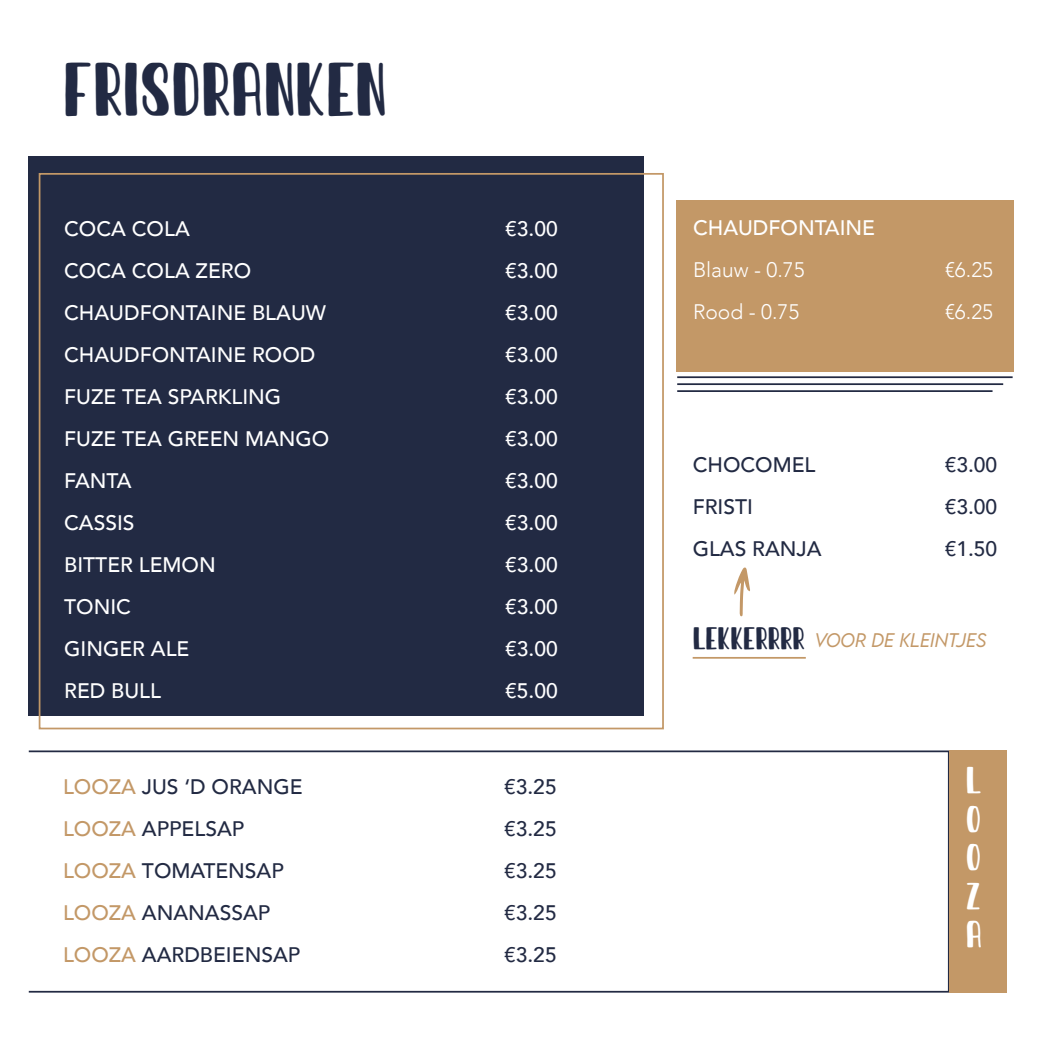
<style>
.page{position:relative;width:1042px;height:1042px;background:#fff}
.page>*{position:absolute;margin:0;border:0;box-sizing:border-box;transform-origin:0 0}
.t1{font:42px "Sunday Best";color:#222a43}
.t2{font:500 21px "Avenir";color:#fff}
.t3{font:500 21px "Avenir";color:#222a43}
.t4{font:300 21px "Avenir";color:#fff}
.t5{font:21px/38.5px "Sunday Best";color:#fff;text-align:justify}
.t6{font:italic 300 17.5px "LEMONMILK";color:#c39867}
.s1{color:#c39867}
</style>
<div class="page">
<div style="left:29px;top:156px;width:615px;height:559px;background:#222a43"></div>
<svg style="left:38px;top:173px;width:626px;height:557px"></svg>
<div style="left:676px;top:200px;width:338px;height:171px;background:#c39867"></div>
<hr style="left:677px;top:376px;width:335px;height:2px;background:#222a43">
<hr style="left:677px;top:383px;width:326px;height:2px;background:#222a43">
<hr style="left:677px;top:390px;width:315px;height:2px;background:#222a43">
<div style="left:28px;top:750px;width:921px;height:242px;border:2px solid #222a43"></div>
<div style="left:949px;top:750px;width:58px;height:242px;background:#c39867"></div>
<svg style="left:734px;top:567px;width:16px;height:49px"></svg>
<hr style="left:693px;top:657px;width:113px;height:2px;background:#c39867">
<h1 class="t1" style="left:63px;top:64px;width:325px">FRISDRANKEN</h1>
<p class="t2" style="left:64px;top:211px;width:127px">COCA COLA</p>
<p class="t2" style="left:505px;top:211px;width:54px">€3.00</p>
<p class="t2" style="left:64px;top:253px;width:189px">COCA COLA ZERO</p>
<p class="t2" style="left:505px;top:253px;width:54px">€3.00</p>
<p class="t2" style="left:64px;top:295px;width:263px">CHAUDFONTAINE BLAUW</p>
<p class="t2" style="left:505px;top:295px;width:54px">€3.00</p>
<p class="t2" style="left:64px;top:337px;width:253px">CHAUDFONTAINE ROOD</p>
<p class="t2" style="left:505px;top:337px;width:54px">€3.00</p>
<p class="t2" style="left:64px;top:379px;width:219px">FUZE TEA SPARKLING</p>
<p class="t2" style="left:505px;top:379px;width:54px">€3.00</p>
<p class="t2" style="left:64px;top:421px;width:267px">FUZE TEA GREEN MANGO</p>
<p class="t2" style="left:505px;top:421px;width:54px">€3.00</p>
<p class="t2" style="left:64px;top:463px;width:69px">FANTA</p>
<p class="t2" style="left:505px;top:463px;width:54px">€3.00</p>
<p class="t2" style="left:64px;top:505px;width:72px">CASSIS</p>
<p class="t2" style="left:505px;top:505px;width:54px">€3.00</p>
<p class="t2" style="left:64px;top:547px;width:153px">BITTER LEMON</p>
<p class="t2" style="left:505px;top:547px;width:54px">€3.00</p>
<p class="t2" style="left:64px;top:589px;width:68px">TONIC</p>
<p class="t2" style="left:505px;top:589px;width:54px">€3.00</p>
<p class="t2" style="left:64px;top:631px;width:127px">GINGER ALE</p>
<p class="t2" style="left:505px;top:631px;width:54px">€3.00</p>
<p class="t2" style="left:64px;top:673px;width:98px">RED BULL</p>
<p class="t2" style="left:505px;top:673px;width:54px">€5.00</p>
<p class="t3" style="left:63px;top:768px;width:241px"><span class="s1">LOOZA</span> JUS ‘D ORANGE</p>
<p class="t3" style="left:504px;top:768px;width:54px">€3.25</p>
<p class="t3" style="left:63px;top:810px;width:183px"><span class="s1">LOOZA</span> APPELSAP</p>
<p class="t3" style="left:504px;top:810px;width:54px">€3.25</p>
<p class="t3" style="left:63px;top:852px;width:222px"><span class="s1">LOOZA</span> TOMATENSAP</p>
<p class="t3" style="left:504px;top:852px;width:54px">€3.25</p>
<p class="t3" style="left:63px;top:894px;width:209px"><span class="s1">LOOZA</span> ANANASSAP</p>
<p class="t3" style="left:504px;top:894px;width:54px">€3.25</p>
<p class="t3" style="left:63px;top:936px;width:239px"><span class="s1">LOOZA</span> AARDBEIENSAP</p>
<p class="t3" style="left:504px;top:936px;width:54px">€3.25</p>
<p class="t2" style="left:693px;top:210px;width:184px">CHAUDFONTAINE</p>
<p class="t4" style="left:693px;top:258px;width:113px">Blauw - 0.75</p>
<p class="t4" style="left:945px;top:258px;width:50px">€6.25</p>
<p class="t4" style="left:693px;top:300px;width:108px">Rood - 0.75</p>
<p class="t4" style="left:945px;top:300px;width:50px">€6.25</p>
<p class="t3" style="left:692px;top:447px;width:124px">CHOCOMEL</p>
<p class="t3" style="left:944px;top:447px;width:54px">€3.00</p>
<p class="t3" style="left:692px;top:489px;width:62px">FRISTI</p>
<p class="t3" style="left:944px;top:489px;width:54px">€3.00</p>
<p class="t3" style="left:692px;top:531px;width:130px">GLAS RANJA</p>
<p class="t3" style="left:944px;top:531px;width:54px">€1.50</p>
<p class="t6" style="left:693px;top:629px;width:295px"><sup>LEKKERRRR</sup> VOOR DE KLEINTJES</p>
<p class="t5" style="left:965px;top:761px;width:18px">L O O Z A</p>
</div>
